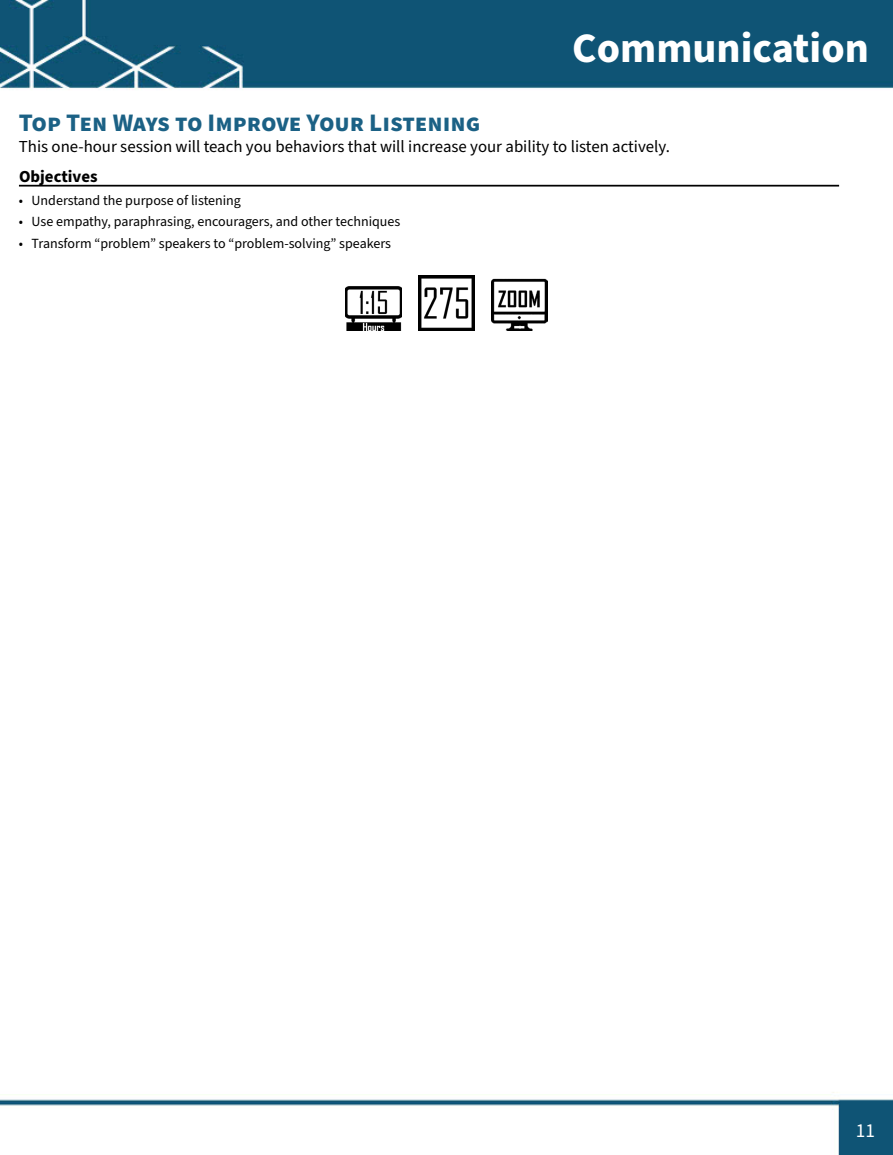
<style>
.page{position:relative;width:893px;height:1155px;background:#fff}
.page>*{position:absolute;margin:0;border:0;box-sizing:border-box;transform-origin:0 0}
.t1{font:700 42px "Source Sans Pro";color:#fff}
.t2{font:700 25.2px "Source Sans Pro";color:#1b6185}
.t3{font:19.25px "Source Sans Pro";color:#fff}
.t4{font:16.8px "Source Sans Pro";color:#000}
.t5{font:700 16.8px "Source Sans Pro";color:#000}
.t6{font:14px "Source Sans Pro";color:#000}
</style>
<div class="page">
<img style="left:0;top:0;width:892px;height:1155px">
<hr style="left:19px;top:185px;width:820px;height:2px;background:#000">
<img style="left:346px;top:275px;width:55px;height:56px">
<img style="left:419px;top:275px;width:55px;height:56px">
<img style="left:492px;top:275px;width:55px;height:56px">
<h1 class="t1" style="left:572px;top:19px;width:298px">Communication</h1>
<h2 class="t2" style="left:19px;top:105px;width:463px">Top Ten Ways to Improve Your Listening</h2>
<p class="t4" style="left:19px;top:135px;width:652px">This one-hour session will teach you behaviors that will increase your ability to listen actively.</p>
<p class="t5" style="left:19px;top:165px;width:80px">Objectives</p>
<p class="t6" style="left:19px;top:191px;width:223px">• Understand the purpose of listening</p>
<p class="t6" style="left:19px;top:212px;width:383px">• Use empathy, paraphrasing, encouragers, and other techniques</p>
<p class="t6" style="left:19px;top:234px;width:373px">• Transform “problem” speakers to “problem-solving” speakers</p>
<h3 class="t3" style="left:855px;top:1118px;width:21px">11</h3>
</div>
